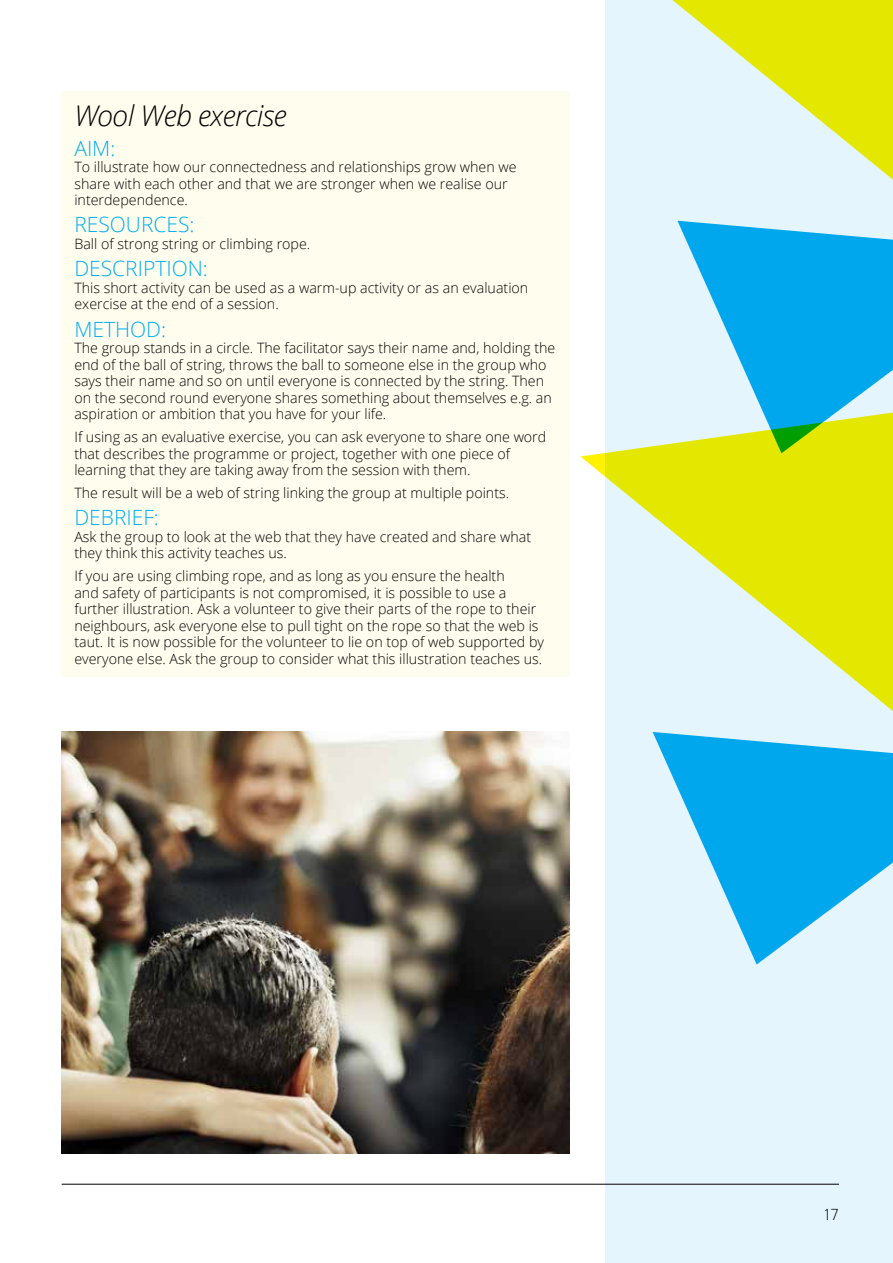
<style>
.page{position:relative;width:893px;height:1263px;background:#fff}
.page>*{position:absolute;margin:0;border:0;box-sizing:border-box;transform-origin:0 0}
.t1{font:italic 300 28.5px "Open Sans";letter-spacing:-.02em;color:#000}
.t2{font:300 21px "Open Sans";color:#00aeef}
.t3{font:300 15px "British Council Sans";color:#000}
.t4{font:300 14.25px/16.5px "Open Sans";color:#000}
</style>
<div class="page">
<hr style="left:62px;top:1184px;width:777px;height:1px;background:#000">
<div style="left:605px;top:0;width:288px;height:1263px;background:#e4f5fd"></div>
<svg style="left:580px;top:442px;width:313px;height:291px"></svg>
<svg style="left:672px;top:0;width:221px;height:221px"></svg>
<svg style="left:653px;top:732px;width:240px;height:232px;fill:#00a7ed"></svg>
<svg style="left:677px;top:221px;width:216px;height:232px;fill:#00a7ed"></svg>
<hr style="left:0;top:0;width:1px;height:1263px;background:#fffdee">
<div style="left:62px;top:91px;width:508px;height:585px;background:#fffdee"></div>
<img style="left:62px;top:731px;width:508px;height:423px">
<h1 class="t1" style="left:74px;top:96px;width:214px">Wool Web exercise</h1>
<h2 class="t2" style="left:74px;top:133px;width:43px">Aim:</h2>
<p class="t4" style="left:74px;top:158px;width:444px">To illustrate how our connectedness and relationships grow when we share with each other and that we are stronger when we realise our interdependence.</p>
<h2 class="t2" style="left:74px;top:210px;width:26px">Resources</h2>
<h2 class="t2" style="left:190px;top:210px;width:6px">:</h2>
<p class="t4" style="left:74px;top:235px;width:237px">Ball of strong string or climbing rope.</p>
<h2 class="t2" style="left:74px;top:254px;width:27px">Description</h2>
<h2 class="t2" style="left:203px;top:254px;width:6px">:</h2>
<p class="t4" style="left:74px;top:279px;width:455px">This short activity can be used as a warm-up activity or as an evaluation exercise at the end of a session.</p>
<h2 class="t2" style="left:74px;top:315px;width:14px">Met</h2>
<h2 class="t2" style="left:115px;top:315px;width:52px">hod:</h2>
<p class="t4" style="left:74px;top:339px;width:483px">The group stands in a circle. The facilitator says their name and, holding the end of the ball of string, throws the ball to someone else in the group who says their name and so on until everyone is connected by the string. Then on the second round everyone shares something about themselves e.g. an aspiration or ambition that you have for your life.</p>
<p class="t4" style="left:74px;top:428px;width:473px">If using as an evaluative exercise, you can ask everyone to share one word that describes the programme or project, together with one piece of learning that they are taking away from the session with them.</p>
<p class="t4" style="left:74px;top:484px;width:436px">The result will be a web of string linking the group at multiple points.</p>
<h2 class="t2" style="left:74px;top:503px;width:26px">Debrie</h2>
<h2 class="t2" style="left:143px;top:503px;width:17px">f:</h2>
<p class="t4" style="left:74px;top:528px;width:458px">Ask the group to look at the web that they have created and share what they think this activity teaches us.</p>
<p class="t4" style="left:74px;top:567px;width:471px">If you are using climbing rope, and as long as you ensure the health<br>and safety of participants is not compromised, it is possible to use a further illustration. Ask a volunteer to give their parts of the rope to their neighbours, ask everyone else to pull tight on the rope so that the web is taut. It is now possible for the volunteer to lie on top of web supported by everyone else. Ask the group to consider what this illustration teaches us.</p>
<p class="t3" style="left:823px;top:1205px;width:18px">17</p>
</div>
